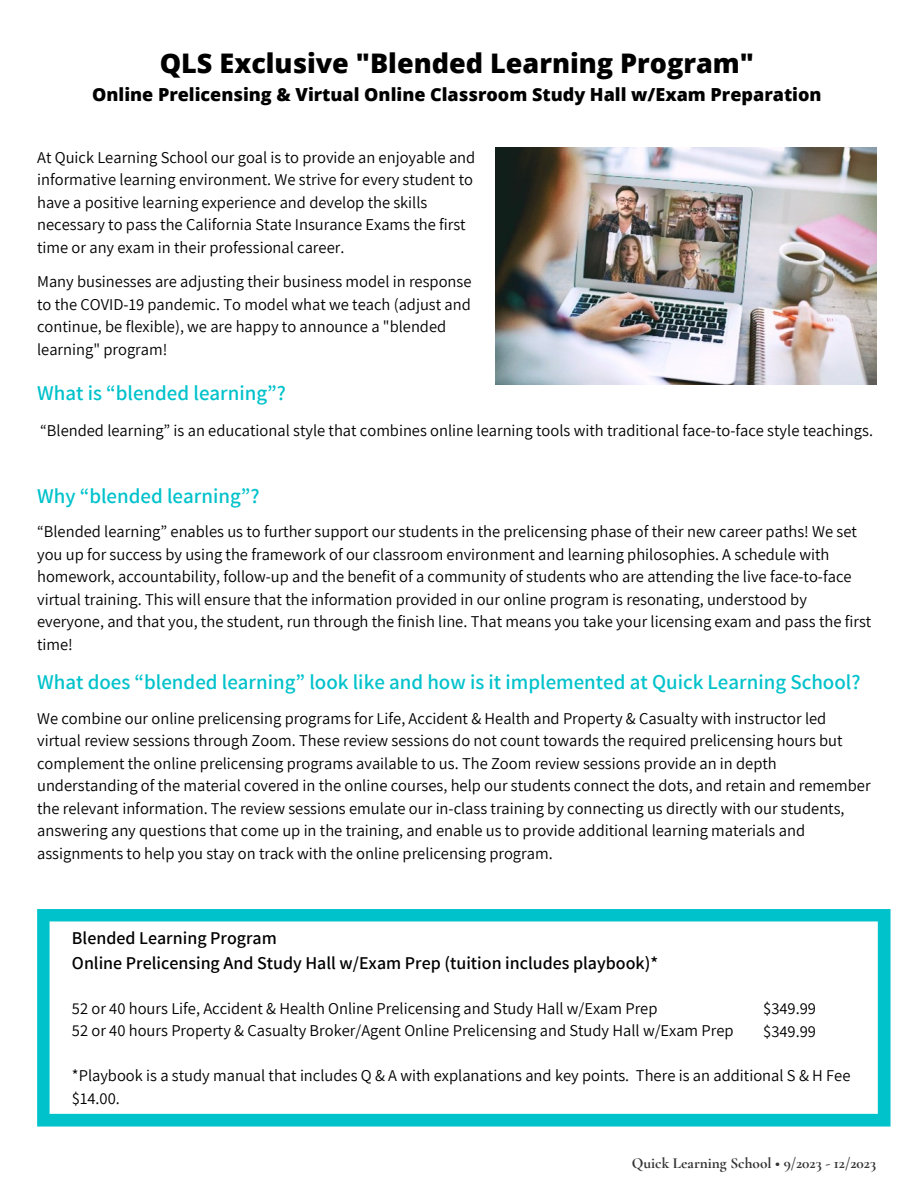
<style>
.page{position:relative;width:918px;height:1188px;background:#fff}
.page>*{position:absolute;margin:0;border:0;box-sizing:border-box;transform-origin:0 0}
.t1{font:800 27px "Open Sans";color:#000}
.t2{font:600 21px "Assistant";color:#00c2cb}
.t3{font:600 18px "Assistant";color:#000}
.t4{font:800 18px "Open Sans";color:#000}
.t5{font:16.5px/22.5px "Assistant";color:#000}
.t6{font:700 15.3px "Cormorant Garamond";color:#333}
</style>
<div class="page">
<img style="left:495px;top:148px;width:381px;height:236px">
<svg style="left:37px;top:909px;width:854px;height:218px"></svg>
<p class="t1" style="left:160px;top:44px;width:596px">QLS Exclusive "Blended Learning Program"</p>
<p class="t4" style="left:92px;top:82px;width:731px">Online Prelicensing &amp; Virtual Online Classroom Study Hall w/Exam Preparation</p>
<p class="t5" style="left:37px;top:145px;width:440px">At Quick Learning School our goal is to provide an enjoyable and informative learning environment. We strive for every student to have a positive learning experience and develop the skills necessary to pass the California State Insurance Exams the first time or any exam in their professional career.</p>
<p class="t5" style="left:37px;top:270px;width:436px">Many businesses are adjusting their business model in response to the COVID-19 pandemic. To model what we teach (adjust and continue, be flexible), we are happy to announce a "blended learning" program!</p>
<p class="t2" style="left:37px;top:378px;width:250px">What is “blended learning”?</p>
<p class="t5" style="left:40px;top:418px;width:834px">“Blended learning” is an educational style that combines online learning tools with traditional face-to-face style teachings.</p>
<p class="t2" style="left:37px;top:481px;width:224px">Why “blended learning”?</p>
<p class="t5" style="left:37px;top:520px;width:821px">“Blended learning” enables us to further support our students in the prelicensing phase of their new career paths! We set</p>
<p class="t5" style="left:37px;top:542px;width:794px">you up for success by using the framework of our classroom environment and learning philosophies. A schedule with</p>
<p class="t5" style="left:37px;top:565px;width:816px">homework, accountability, follow-up and the benefit of a community of students who are attending the live face-to-face</p>
<p class="t5" style="left:37px;top:587px;width:771px">virtual training. This will ensure that the information provided in our online program is resonating, understood by</p>
<p class="t5" style="left:37px;top:610px;width:836px">everyone, and that you, the student, run through the finish line. That means you take your licensing exam and pass the first</p>
<p class="t5" style="left:37px;top:632px;width:37px">time!</p>
<p class="t2" style="left:37px;top:668px;width:825px">What does “blended learning” look like and how is it implemented at Quick Learning School?</p>
<p class="t5" style="left:37px;top:706px;width:791px">We combine our online prelicensing programs for Life, Accident &amp; Health and Property &amp; Casualty with instructor led</p>
<p class="t5" style="left:37px;top:729px;width:807px">virtual review sessions through Zoom. These review sessions do not count towards the required prelicensing hours but</p>
<p class="t5" style="left:37px;top:751px;width:741px">complement the online prelicensing programs available to us. The Zoom review sessions provide an in depth</p>
<p class="t5" style="left:37px;top:774px;width:835px">understanding of the material covered in the online courses, help our students connect the dots, and retain and remember</p>
<p class="t5" style="left:37px;top:796px;width:809px">the relevant information. The review sessions emulate our in-class training by connecting us directly with our students,</p>
<p class="t5" style="left:37px;top:819px;width:769px">answering any questions that come up in the training, and enable us to provide additional learning materials and</p>
<p class="t5" style="left:37px;top:841px;width:517px">assignments to help you stay on track with the online prelicensing program.</p>
<p class="t3" style="left:72px;top:926px;width:206px">Blended Learning Program</p>
<p class="t3" style="left:72px;top:950px;width:588px">Online Prelicensing And Study Hall w/Exam Prep (tuition includes playbook)*</p>
<p class="t5" style="left:72px;top:996px;width:587px">52 or 40 hours Life, Accident &amp; Health Online Prelicensing and Study Hall w/Exam Prep</p>
<p class="t5" style="left:72px;top:1019px;width:663px">52 or 40 hours Property &amp; Casualty Broker/Agent Online Prelicensing and Study Hall w/Exam Prep</p>
<p class="t5" style="left:72px;top:1064px;width:780px">*Playbook is a study manual that includes Q &amp; A with explanations and key points. There is an additional S &amp; H Fee $14.00.</p>
<p class="t5" style="left:763px;top:997px;width:54px">$349.99</p>
<p class="t5" style="left:763px;top:1020px;width:54px">$349.99</p>
<p class="t6" style="left:632px;top:1154px;width:246px">Quick Learning School • 9/2023 - 12/2023</p>
</div>
